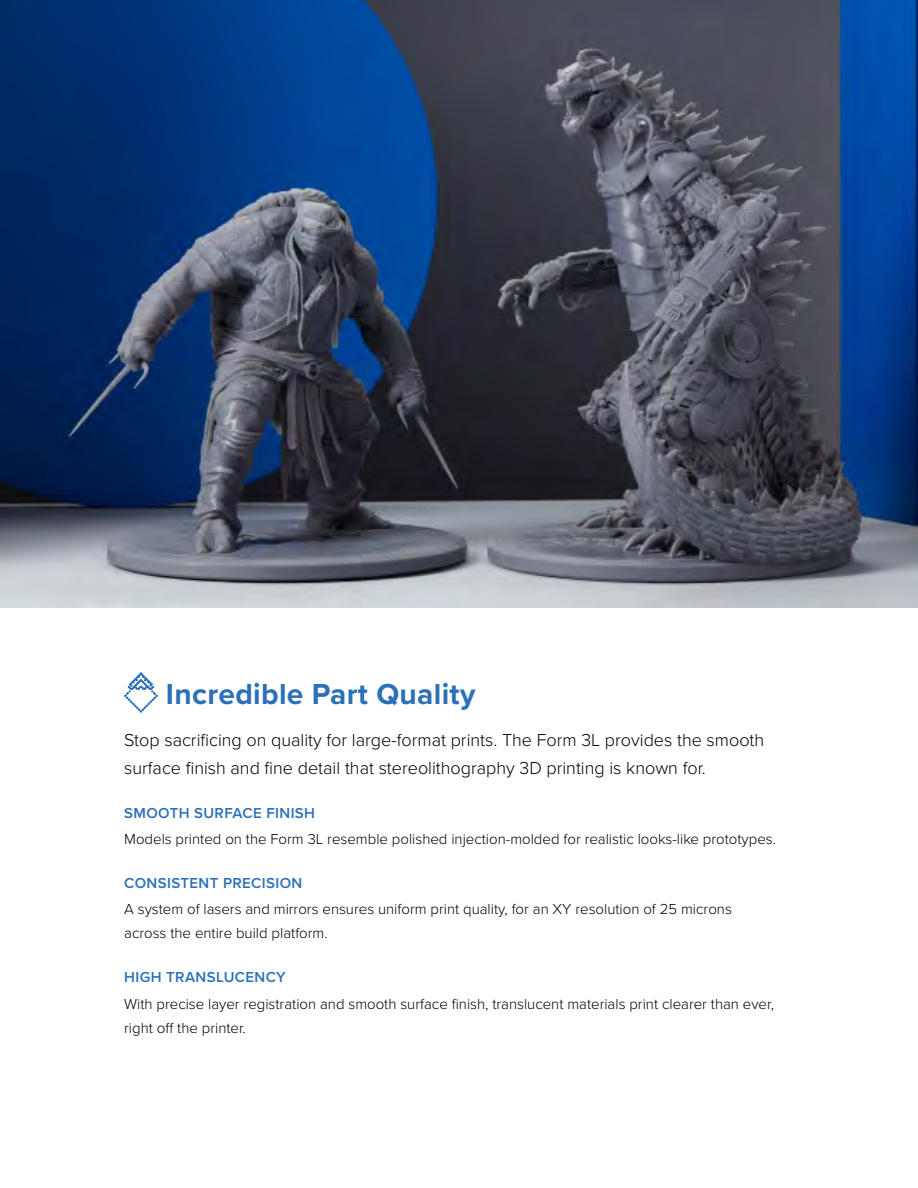
<style>
.page{position:relative;width:918px;height:1188px;background:#fff}
.page>*{position:absolute;margin:0;border:0;box-sizing:border-box;transform-origin:0 0}
.t1{font:700 30px "Proxima Nova";letter-spacing:.01em;color:#2b70b8}
.t2{font:300 18px/28.5px "Proxima Nova";color:#000}
.t3{font:300 15px/24px "Proxima Nova";color:#000}
.t4{font:600 15px "Proxima Nova";letter-spacing:.025em;color:#2b70b8}
</style>
<div class="page">
<img style="left:0;top:0;width:918px;height:608px">
<svg style="left:124px;top:672px;width:34px;height:41px"></svg>
<h1 class="t1" style="left:166px;top:671px;width:311px">Incredible Part Quality</h1>
<p class="t2" style="left:124px;top:724px;width:642px">Stop sacrificing on quality for large-format prints. The Form 3L provides the smooth surface finish and fine detail that stereolithography 3D printing is known for.</p>
<p class="t4" style="left:124px;top:802px;width:192px">SMOOTH SURFACE FINISH</p>
<p class="t3" style="left:124px;top:826px;width:653px">Models printed on the Form 3L resemble polished injection-molded for realistic looks-like prototypes.</p>
<p class="t4" style="left:124px;top:872px;width:180px">CONSISTENT PRECISION</p>
<p class="t3" style="left:124px;top:897px;width:609px">A system of lasers and mirrors ensures uniform print quality, for an XY resolution of 25 microns across the entire build platform.</p>
<p class="t4" style="left:124px;top:966px;width:163px">HIGH TRANSLUCENCY</p>
<p class="t3" style="left:124px;top:991px;width:651px">With precise layer registration and smooth surface finish, translucent materials print clearer than ever, right off the printer.</p>
</div>
